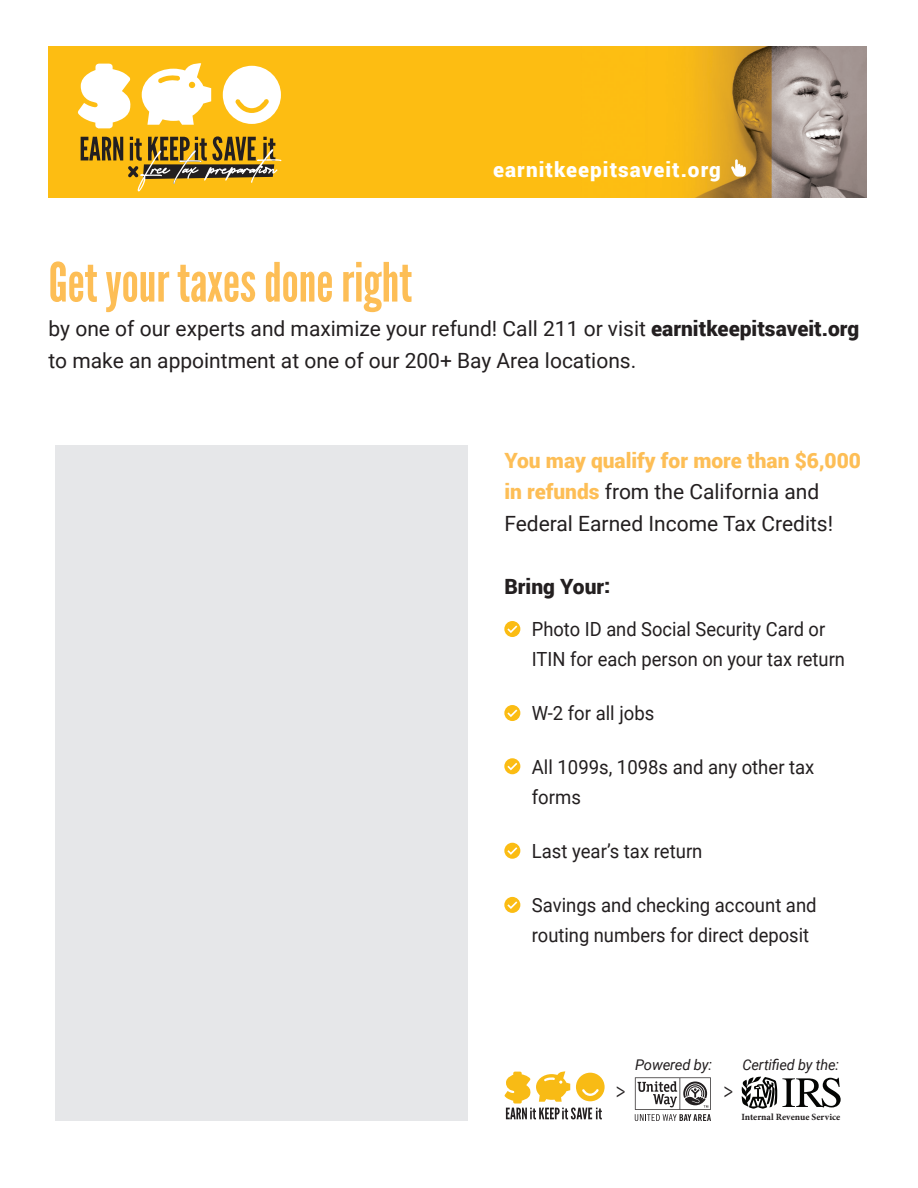
<style>
.page{position:relative;width:918px;height:1188px;background:#fff}
.page>*{position:absolute;margin:0;border:0;box-sizing:border-box;transform-origin:0 0}
.t1{font:54px "League Gothic";letter-spacing:-.005em;color:#fdbe56}
.t2{font:300 26.25px "Roboto";color:#231f20;scale:.72 1}
.t3{font:21px/31.5px "Roboto";color:#231f20}
.t4{font:900 21px "Roboto";color:#231f20}
.t5{font:900 20.7px "Roboto";letter-spacing:.05em;color:#fff}
.t6{font:19.5px/30px "Roboto";color:#231f20;scale:.95 1}
.t7{font:19.5px/30px "Roboto";color:#231f20;scale:.94 1}
.t8{font:italic 14.7px "Roboto";letter-spacing:-.01em;color:#231f20}
.t9{font:700 9.45px "Minion Pro";color:#231f20}
.s1{font-weight:900}
.s2{font-weight:900;color:#fdbe56}
</style>
<div class="page">
<div style="left:55px;top:446px;width:412px;height:675px;background:#e6e7e9"></div>
<div style="left:49px;top:46px;width:536px;height:151px;background:#fdbd12"></div>
<img style="left:585px;top:46px;width:282px;height:151px">
<svg style="left:81px;top:136px;width:201px;height:55px"></svg>
<svg style="left:223px;top:66px;width:58px;height:58px"></svg>
<svg style="left:142px;top:63px;width:69px;height:62px"></svg>
<svg style="left:78px;top:64px;width:53px;height:64px"></svg>
<svg style="left:741px;top:1077px;width:100px;height:32px"></svg>
<svg style="left:505px;top:1071px;width:100px;height:48px"></svg>
<svg style="left:635px;top:1077px;width:76px;height:44px"></svg>
<svg style="left:504px;top:621px;width:16px;height:16px"></svg>
<svg style="left:504px;top:705px;width:16px;height:16px"></svg>
<svg style="left:504px;top:758px;width:16px;height:16px"></svg>
<svg style="left:504px;top:843px;width:16px;height:16px"></svg>
<svg style="left:504px;top:897px;width:16px;height:16px"></svg>
<svg style="left:731px;top:159px;width:15px;height:18px"></svg>
<p class="t5" style="left:493px;top:155px;width:229px">earnitkeepitsaveit.org</p>
<h1 class="t1" style="left:49px;top:251px;width:365px">Get your taxes done right</h1>
<p class="t3" style="left:49px;top:312px;width:812px">by one of our experts and maximize your refund! Call 211 or visit <span class="s1">earnitkeepitsaveit.org </span>to make an appointment at one of our 200+ Bay Area locations.</p>
<p class="t3" style="left:504px;top:444px;width:358px"><span class="s2">You may qualify for more than $6,000 in refunds</span> from the California and<br>Federal Earned Income Tax Credits!</p>
<p class="t4" style="left:504px;top:571px;width:108px">Bring Your:</p>
<p class="t7" style="left:532px;top:613px;width:335px">Photo ID and Social Security Card or<br>ITIN for each person on your tax return</p>
<p class="t6" style="left:532px;top:697px;width:130px">W-2 for all jobs</p>
<p class="t6" style="left:532px;top:751px;width:299px">All 1099s, 1098s and any other tax forms</p>
<p class="t6" style="left:532px;top:835px;width:181px">Last year’s tax return</p>
<p class="t6" style="left:532px;top:889px;width:301px">Savings and checking account and routing numbers for direct deposit</p>
<p class="t2" style="left:616px;top:1072px;width:15px">&gt;</p>
<p class="t8" style="left:635px;top:1055px;width:78px">Powered by:</p>
<p class="t2" style="left:724px;top:1072px;width:15px">&gt;</p>
<p class="t8" style="left:743px;top:1055px;width:98px">Certified by the:</p>
<p class="t9" style="left:741px;top:1111px;width:100px">Internal Revenue Service</p>
</div>
